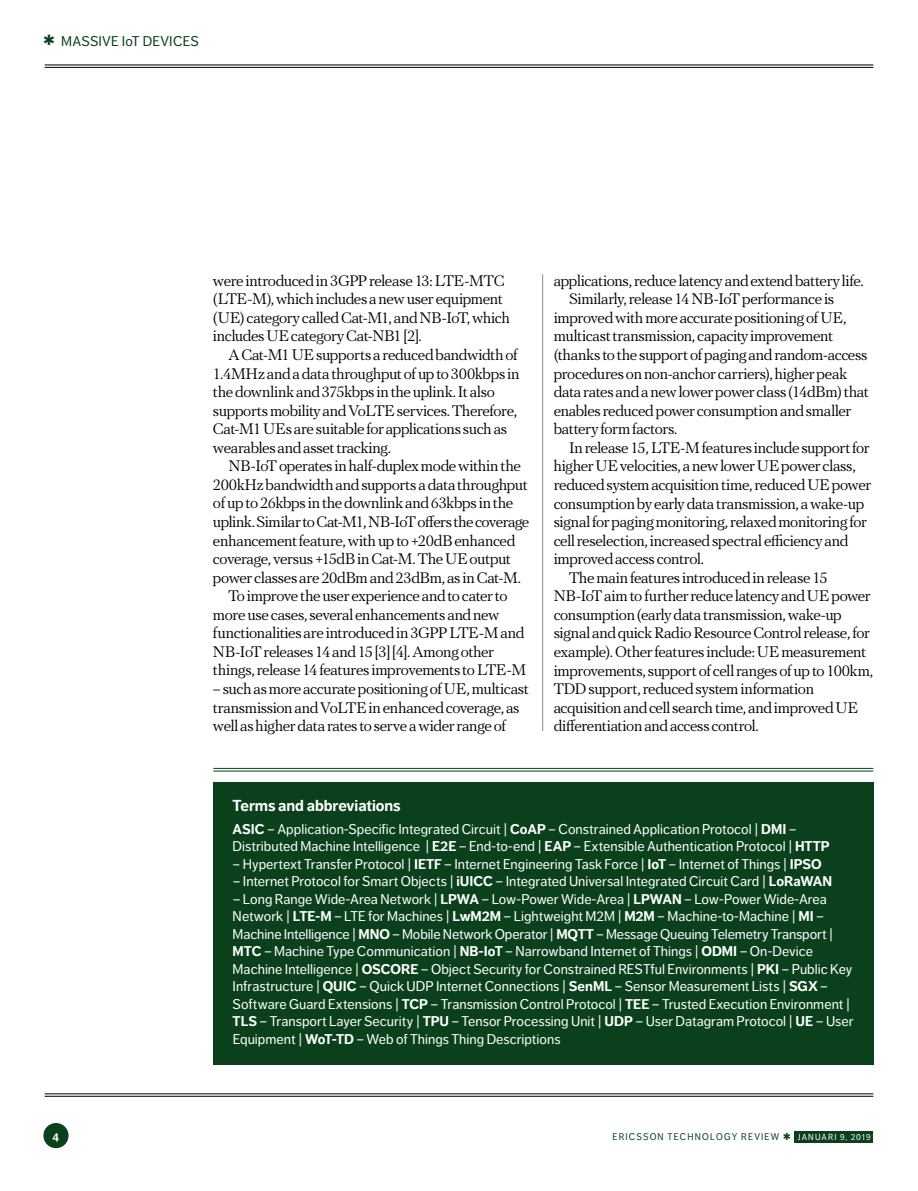
<style>
.page{position:relative;width:918px;height:1191px;background:#fff}
.page>*{position:absolute;margin:0;border:0;box-sizing:border-box;transform-origin:0 0}
.t1{font:15.75px/18.6px "PF Regal Text Pro Regular A";letter-spacing:-.02em;color:#000}
.t2{font:700 15.75px "Dagny OT";letter-spacing:-.005em;color:#fff}
.t3{font:14px/17.5px "Dagny OT";color:#fff}
.t4{font:14px "Dagny OT";letter-spacing:.015em;color:#0a411c}
.t5{font:700 11.9px "Dagny OT";color:#fff;scale:.96 1}
.t6{font:9.62px "Dagny OT";letter-spacing:.12em;color:#0a411c;scale:.96 1}
.s1{font-weight:700}
.s2{font-size:8.75px;color:#fff}
</style>
<div class="page">
<div style="left:794px;top:1131px;width:79px;height:11px;background:#0a411c"></div>
<div style="left:43px;top:1123px;width:26px;height:25px;background:#0a411c;border-radius:50%"></div>
<hr style="left:45px;top:64px;width:828px;height:1px;background:#000">
<hr style="left:45px;top:67px;width:828px;height:1px;background:#000">
<hr style="left:45px;top:1093px;width:828px;height:1px;background:#000">
<hr style="left:45px;top:1095px;width:828px;height:1px;background:#000">
<hr style="left:542px;top:274px;width:1px;height:457px;background:#8f8e76">
<div style="left:213px;top:782px;width:660px;height:282px;background:#0a411c"></div>
<hr style="left:213px;top:770px;width:660px;height:1px;background:#0a411c">
<hr style="left:213px;top:768px;width:660px;height:1px;background:#0a411c">
<p class="t4" style="left:43px;top:33px;width:157px">✱ MASSIVE IoT DEVICES</p>
<p class="t1" style="left:213px;top:271px;width:298px">were introduced in 3GPP release 13: LTE-MTC (LTE-M), which includes a new user equipment (UE) category called Cat-M1, and NB-IoT, which includes UE category Cat-NB1 [2].</p>
<p class="t1" style="left:213px;top:345px;width:308px;text-indent:15px">A Cat-M1 UE supports a reduced bandwidth of 1.4MHz and a data throughput of up to 300kbps in the downlink and 375kbps in the uplink. It also supports mobility and VoLTE services. Therefore, Cat-M1 UEs are suitable for applications such as wearables and asset tracking.</p>
<p class="t1" style="left:228px;top:457px;width:294px">NB-IoT operates in half-duplex mode within the</p>
<p class="t1" style="left:213px;top:475px;width:316px">200kHz bandwidth and supports a data throughput</p>
<p class="t1" style="left:213px;top:494px;width:302px">of up to 26kbps in the downlink and 63kbps in the</p>
<p class="t1" style="left:213px;top:512px;width:318px">uplink. Similar to Cat-M1, NB-IoT offers the coverage</p>
<p class="t1" style="left:213px;top:531px;width:304px">enhancement feature, with up to +20dB enhanced</p>
<p class="t1" style="left:213px;top:550px;width:299px">coverage, versus +15dB in Cat-M. The UE output</p>
<p class="t1" style="left:213px;top:568px;width:310px">power classes are 20dBm and 23dBm, as in Cat-M.</p>
<p class="t1" style="left:228px;top:587px;width:281px">To improve the user experience and to cater to</p>
<p class="t1" style="left:213px;top:605px;width:288px">more use cases, several enhancements and new</p>
<p class="t1" style="left:213px;top:624px;width:313px">functionalities are introduced in 3GPP LTE-M and</p>
<p class="t1" style="left:213px;top:642px;width:282px">NB-IoT releases 14 and 15 [3] [4]. Among other</p>
<p class="t1" style="left:213px;top:661px;width:315px">things, release 14 features improvements to LTE-M</p>
<p class="t1" style="left:213px;top:679px;width:317px">– such as more accurate positioning of UE, multicast transmission and VoLTE in enhanced coverage, as well as higher data rates to serve a wider range of</p>
<p class="t1" style="left:554px;top:271px;width:312px">applications, reduce latency and extend battery life.</p>
<p class="t1" style="left:569px;top:290px;width:267px">Similarly, release 14 NB-IoT performance is</p>
<p class="t1" style="left:554px;top:308px;width:294px">improved with more accurate positioning of UE,</p>
<p class="t1" style="left:554px;top:327px;width:281px">multicast transmission, capacity improvement</p>
<p class="t1" style="left:554px;top:346px;width:315px">(thanks to the support of paging and random-access</p>
<p class="t1" style="left:554px;top:364px;width:295px">procedures on non-anchor carriers), higher peak</p>
<p class="t1" style="left:554px;top:383px;width:317px">data rates and a new lower power class (14dBm) that</p>
<p class="t1" style="left:554px;top:401px;width:299px">enables reduced power consumption and smaller</p>
<p class="t1" style="left:554px;top:420px;width:125px">battery form factors.</p>
<p class="t1" style="left:569px;top:438px;width:302px">In release 15, LTE-M features include support for</p>
<p class="t1" style="left:554px;top:457px;width:304px">higher UE velocities, a new lower UE power class,</p>
<p class="t1" style="left:554px;top:475px;width:319px">reduced system acquisition time, reduced UE power</p>
<p class="t1" style="left:554px;top:494px;width:312px">consumption by early data transmission, a wake-up</p>
<p class="t1" style="left:554px;top:512px;width:315px">signal for paging monitoring, relaxed monitoring for</p>
<p class="t1" style="left:554px;top:531px;width:296px">cell reselection, increased spectral efficiency and</p>
<p class="t1" style="left:554px;top:550px;width:152px">improved access control.</p>
<p class="t1" style="left:569px;top:568px;width:260px">The main features introduced in release 15</p>
<p class="t1" style="left:554px;top:587px;width:318px">NB-IoT aim to further reduce latency and UE power</p>
<p class="t1" style="left:554px;top:605px;width:290px">consumption (early data transmission, wake-up</p>
<p class="t1" style="left:554px;top:624px;width:318px">signal and quick Radio Resource Control release, for</p>
<p class="t1" style="left:554px;top:642px;width:314px">example). Other features include: UE measurement</p>
<p class="t1" style="left:554px;top:661px;width:321px">improvements, support of cell ranges of up to 100km,</p>
<p class="t1" style="left:554px;top:679px;width:262px">TDD support, reduced system information</p>
<p class="t1" style="left:554px;top:698px;width:306px">acquisition and cell search time, and improved UE</p>
<p class="t1" style="left:554px;top:717px;width:206px">differentiation and access control.</p>
<p class="t2" style="left:233px;top:796px;width:170px">Terms and abbreviations</p>
<p class="t3" style="left:233px;top:820px;width:598px"><span class="s1">ASIC</span> – Application-Specific Integrated Circuit | <span class="s1">CoAP</span> – Constrained Application Protocol | <span class="s1">DMI</span> –<br>Distributed Machine Intelligence | <span class="s1">E2E</span> – End-to-end | <span class="s1">EAP</span> – Extensible Authentication Protocol | <span class="s1">HTTP</span></p>
<p class="t3" style="left:233px;top:855px;width:590px">– Hypertext Transfer Protocol | <span class="s1">IETF</span> – Internet Engineering Task Force | <span class="s1">IoT</span> – Internet of Things | <span class="s1">IPSO</span></p>
<p class="t3" style="left:233px;top:873px;width:601px">– Internet Protocol for Smart Objects | <span class="s1">iUICC</span> – Integrated Universal Integrated Circuit Card | <span class="s1">LoRaWAN</span></p>
<p class="t3" style="left:233px;top:890px;width:622px">– Long Range Wide-Area Network | <span class="s1">LPWA</span> – Low-Power Wide-Area | <span class="s1">LPWAN</span> – Low-Power Wide-Area Network | <span class="s1">LTE-M</span> – LTE for Machines | <span class="s1">LwM2M</span> – Lightweight M2M | <span class="s1">M2M</span> – Machine-to-Machine | <span class="s1">MI</span> – Machine Intelligence | <span class="s1">MNO</span> – Mobile Network Operator | <span class="s1">MQTT</span> – Message Queuing Telemetry Transport | <span class="s1">MTC</span> – Machine Type Communication | <span class="s1">NB-IoT</span> – Narrowband Internet of Things | <span class="s1">ODMI</span> – On-Device Machine Intelligence | <span class="s1">OSCORE</span> – Object Security for Constrained RESTful Environments | <span class="s1">PKI</span> – Public Key Infrastructure | <span class="s1">QUIC</span> – Quick UDP Internet Connections | <span class="s1">SenML</span> – Sensor Measurement Lists | <span class="s1">SGX</span> – Software Guard Extensions | <span class="s1">TCP</span> – Transmission Control Protocol | <span class="s1">TEE</span> – Trusted Execution Environment | <span class="s1">TLS</span> – Transport Layer Security | <span class="s1">TPU</span> – Tensor Processing Unit | <span class="s1">UDP</span> – User Datagram Protocol | <span class="s1">UE</span> – User Equipment | <span class="s1">WoT-TD</span> – Web of Things Thing Descriptions</p>
<p class="t5" style="left:52px;top:1129px;width:8px">4</p>
<p class="t6" style="left:612px;top:1131px;width:270px">ERICSSON TECHNOLOGY REVIEW ✱ <span class="s2">JANUARI 9, 2019</span></p>
</div>
